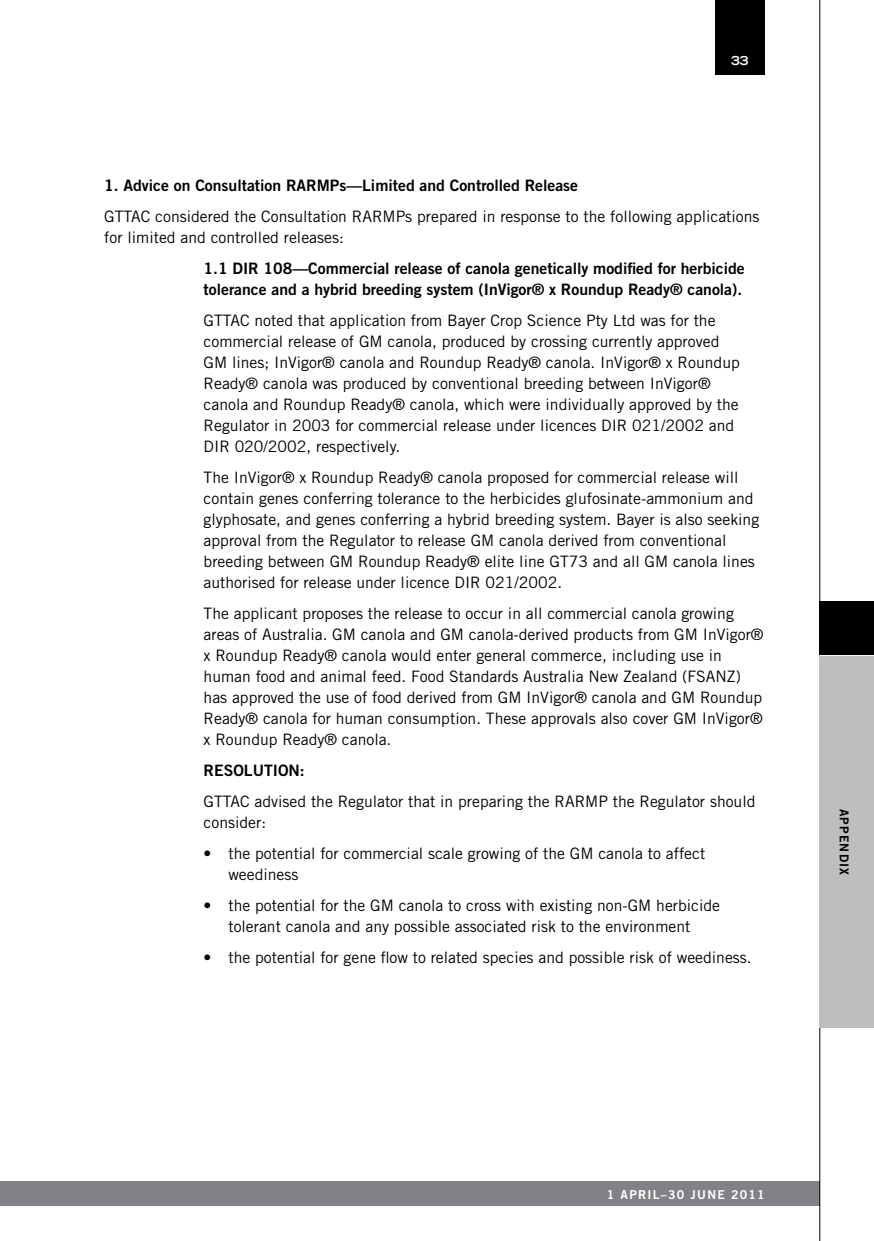
<style>
.page{position:relative;width:874px;height:1241px;background:#fff}
.page>*{position:absolute;margin:0;border:0;box-sizing:border-box;transform-origin:0 0}
.bullet{font:15.75px/21px "Trade Gothic LT";color:#000}
.bullet-2{font:15.75px/21px "Trade Gothic LT Bold Two";color:#000}
.text{font:15.75px/21px "Trade Gothic LT";color:#000}
.text-2{font:15.75px "Trade Gothic LT Bold Two";color:#000}
.t1{font:12.25px "Trade Gothic LT Bold Two";letter-spacing:.1em;color:#fff}
.t2{font:12.25px "Trade Gothic LT Bold Two";letter-spacing:.1em;color:#000}
.t3{font:700 expanded 12.25px "Trade Gothic LT";color:#fff}
</style>
<div class="page">
<div style="left:0;top:1181px;width:819px;height:24px;background:#808285"></div>
<div style="left:714px;top:0;width:50px;height:74px;background:#000"></div>
<hr style="left:819px;top:0;width:1px;height:1240px;background:#000">
<div style="left:819px;top:601px;width:54px;height:54px;background:#000"></div>
<div style="left:819px;top:655px;width:54px;height:372px;background:#bcbec0"></div>
<hr style="left:819px;top:655px;width:54px;height:1px;background:#fff">
<p class="t3" style="left:730px;top:52px;width:19px">33</p>
<p class="text-2" style="left:104px;top:176px;width:475px">1. Advice on Consultation RARMPs—Limited and Controlled Release</p>
<p class="text" style="left:104px;top:206px;width:656px">GTTAC considered the Consultation RARMPs prepared in response to the following applications for limited and controlled releases:</p>
<p class="bullet-2" style="left:203px;top:258px;width:542px">1.1 DIR 108—Commercial release of canola genetically modified for herbicide tolerance and a hybrid breeding system (InVigor® x Roundup Ready® canola).</p>
<p class="bullet" style="left:203px;top:310px;width:537px">GTTAC noted that application from Bayer Crop Science Pty Ltd was for the commercial release of GM canola, produced by crossing currently approved GM lines; InVigor® canola and Roundup Ready® canola. InVigor® x Roundup Ready® canola was produced by conventional breeding between InVigor® canola and Roundup Ready® canola, which were individually approved by the Regulator in 2003 for commercial release under licences DIR 021/2002 and DIR 020/2002, respectively.</p>
<p class="bullet" style="left:203px;top:467px;width:557px">The InVigor® x Roundup Ready® canola proposed for commercial release will contain genes conferring tolerance to the herbicides glufosinate-ammonium and glyphosate, and genes conferring a hybrid breeding system. Bayer is also seeking approval from the Regulator to release GM canola derived from conventional breeding between GM Roundup Ready® elite line GT73 and all GM canola lines authorised for release under licence DIR 021/2002.</p>
<p class="bullet" style="left:203px;top:603px;width:561px">The applicant proposes the release to occur in all commercial canola growing areas of Australia. GM canola and GM canola-derived products from GM InVigor® x Roundup Ready® canola would enter general commerce, including use in human food and animal feed. Food Standards Australia New Zealand (FSANZ) has approved the use of food derived from GM InVigor® canola and GM Roundup Ready® canola for human consumption. These approvals also cover GM InVigor® x Roundup Ready® canola.</p>
<p class="bullet-2" style="left:203px;top:759px;width:103px">RESOLUTION:</p>
<p class="bullet" style="left:203px;top:790px;width:553px">GTTAC advised the Regulator that in preparing the RARMP the Regulator should consider:</p>
<p class="bullet" style="left:228px;top:842px;width:478px;text-indent:-25px">• the potential for commercial scale growing of the GM canola to affect weediness</p>
<p class="bullet" style="left:203px;top:894px;width:518px;text-align:center">• the potential for the GM canola to cross with existing non-GM herbicide tolerant canola and any possible associated risk to the environment</p>
<p class="bullet" style="left:203px;top:946px;width:549px">• the potential for gene flow to related species and possible risk of weediness.</p>
<p class="t2" style="left:851px;top:808px;width:68px;rotate:90deg">APPENDIX</p>
<p class="t1" style="left:606px;top:1186px;width:159px">1 APRIL–30 JUNE 2011</p>
</div>
